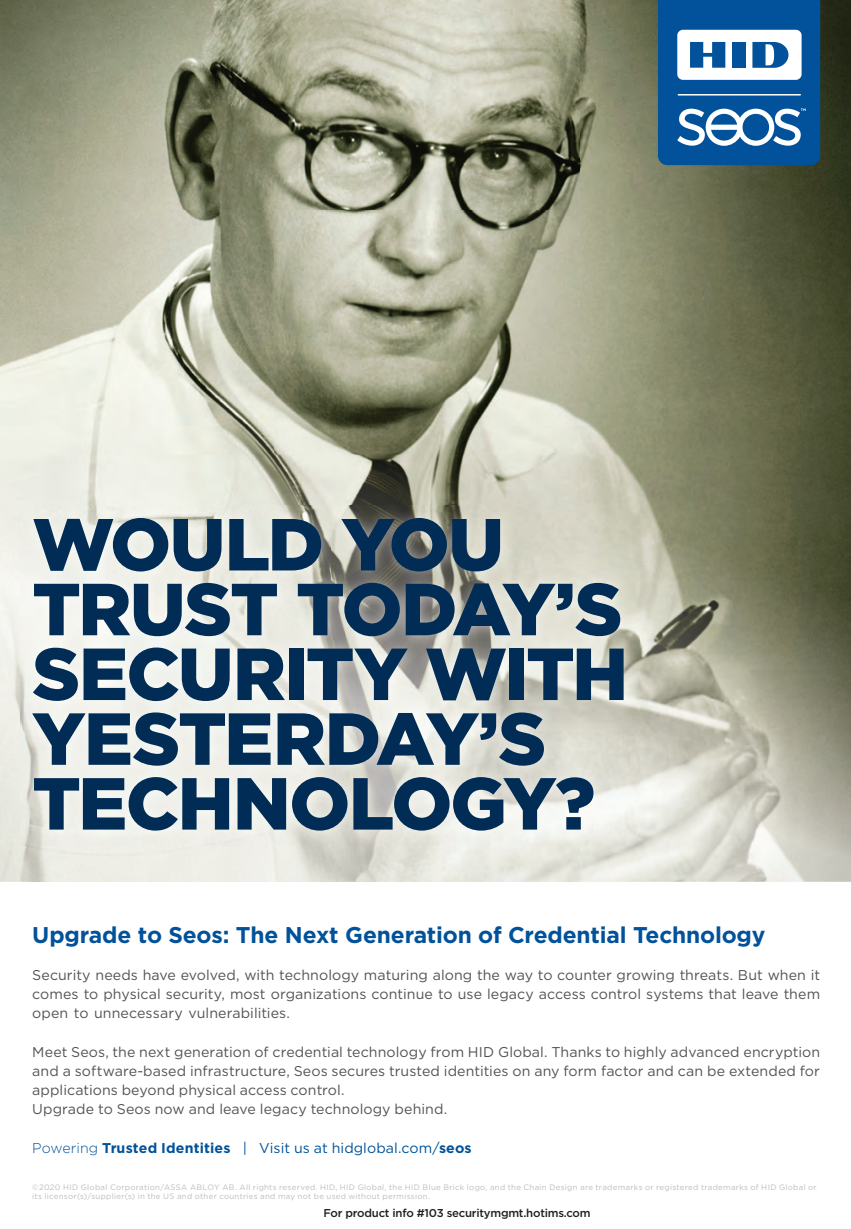
<style>
.page{position:relative;width:851px;height:1229px;background:#fff}
.page>*{position:absolute;margin:0;border:0;box-sizing:border-box;transform-origin:0 0}
.t1{font:900 73.5px/64.8px "Gotham";letter-spacing:-.03em;color:#002c55}
.t2{font:700 22.75px "Gotham";letter-spacing:-.01em;color:#01529a}
.t3{font:14.17px/19.2px "Gotham";letter-spacing:.005em;color:#535355;text-align:justify}
.t4{font:14.17px "Gotham";letter-spacing:.005em;color:#01529a}
.t5{font:500 11.38px "Gotham";letter-spacing:-.02em;color:#231f20}
.t6{font:7.88px/9.5px "Gotham";letter-spacing:.035em;color:#bcbdc0}
.s1{font-weight:300}
.s2{font-weight:700}
</style>
<div class="page">
<img style="left:0;top:0;width:851px;height:455px">
<img style="left:579px;top:455px;width:272px;height:426px">
<img style="left:0;top:455px;width:579px;height:60px">
<img style="left:0;top:515px;width:29px;height:366px">
<img style="left:21px;top:505px;width:618px;height:340px">
<svg style="left:658px;top:0;width:162px;height:165px"></svg>
<h1 class="t1" style="left:32px;top:519px;width:597px">WOULD YOU<br>TRUST TODAY’S<br>SECURITY WITH<br>YESTERDAY’S<br>TECHNOLOGY?</h1>
<h2 class="t2" style="left:32px;top:926px;width:734px">Upgrade to Seos: The Next Generation of Credential Technology</h2>
<p class="t3" style="left:32px;top:965px;width:789px">Security needs have evolved, with technology maturing along the way to counter growing threats. But when it comes to physical security, most organizations continue to use legacy access control systems that leave them open to unnecessary vulnerabilities.</p>
<p class="t3" style="left:32px;top:1042px;width:789px;text-align:left">Meet Seos, the next generation of credential technology from HID Global. Thanks to highly advanced encryption and a software-based infrastructure, Seos secures trusted identities on any form factor and can be extended for applications beyond physical access control.<br>Upgrade to Seos now and leave legacy technology behind.</p>
<p class="t4" style="left:32px;top:1142px;width:441px"><span class="s1">Powering</span> <span class="s2">Trusted Identities</span> | Visit us at hidglobal.com/<span class="s2">seos</span></p>
<p class="t6" style="left:32px;top:1182px;width:786px">©2020 HID Global Corporation/ASSA ABLOY AB. All rights reserved. HID, HID Global, the HID Blue Brick logo, and the Chain Design are trademarks or registered trademarks of HID Global or its licensor(s)/supplier(s) in the US and other countries and may not be used without permission.</p>
<p class="t5" style="left:323px;top:1208px;width:268px">For product info #103 securitymgmt.hotims.com</p>
</div>
